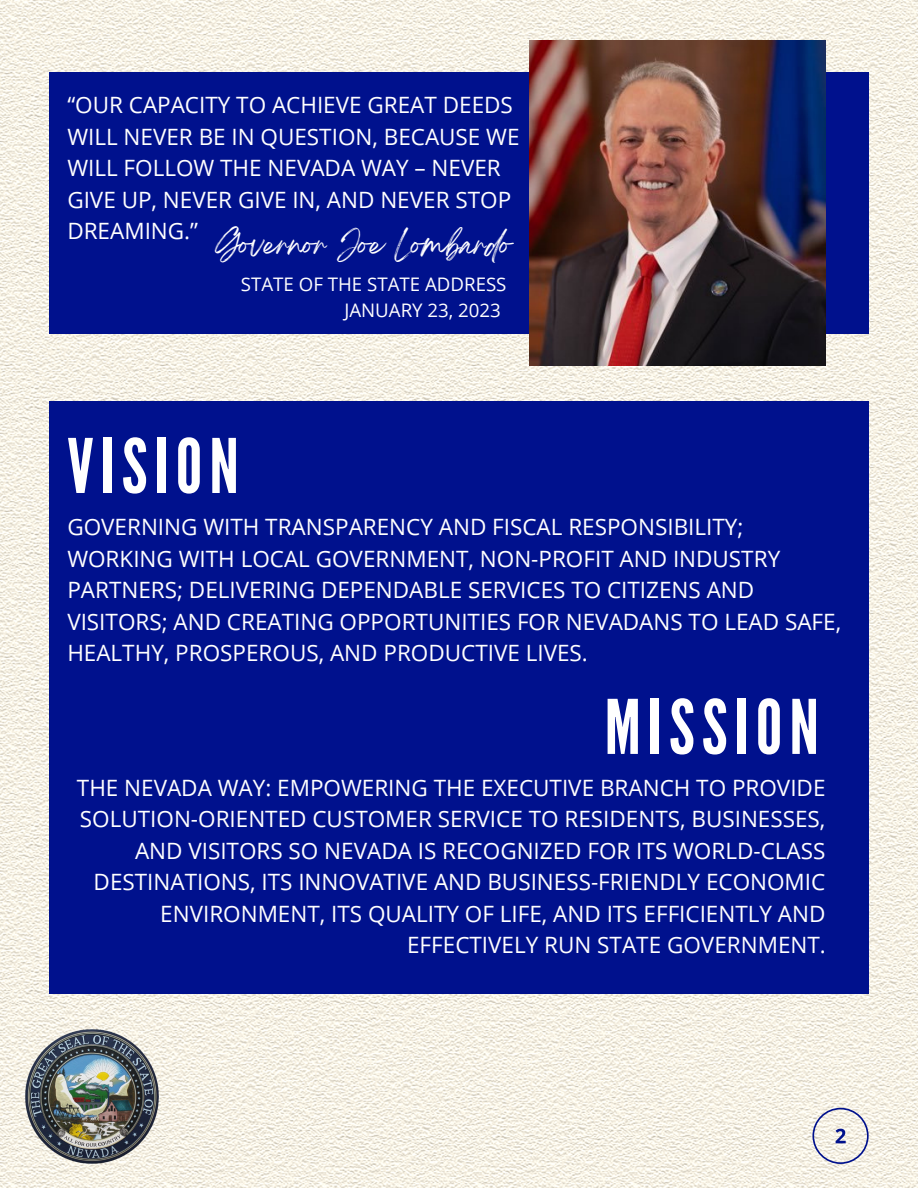
<style>
.page{position:relative;width:918px;height:1188px;background:#fff}
.page>*{position:absolute;margin:0;border:0;box-sizing:border-box;transform-origin:0 0}
.t1{font:75px "League Gothic";letter-spacing:.095em;color:#fff}
.t2{font:26.55px "Breathing";color:#fff}
.t3{font:22.5px/31.5px "Open Sans";color:#fff}
.t4{font:18.75px "Open Sans";color:#fff}
</style>
<div class="page">
<img style="left:0;top:0;width:918px;height:1188px">
<div style="left:49px;top:401px;width:820px;height:593px;background:#00118d"></div>
<svg style="left:812px;top:1108px;width:57px;height:56px"></svg>
<div style="left:49px;top:72px;width:820px;height:262px;background:#00118d"></div>
<img style="left:530px;top:41px;width:296px;height:325px">
<img style="left:25px;top:1029px;width:134px;height:134px">
<p class="t3" style="left:67px;top:89px;width:454px">“OUR CAPACITY TO ACHIEVE GREAT DEEDS<br>WILL NEVER BE IN QUESTION, BECAUSE WE<br>WILL FOLLOW THE NEVADA WAY – NEVER<br>GIVE UP, NEVER GIVE IN, AND NEVER STOP<br>DREAMING.”</p>
<p class="t2" style="left:216px;top:237px;width:298px">Governor Joe Lombardo</p>
<p class="t4" style="left:241px;top:271px;width:267px">STATE OF THE STATE ADDRESS</p>
<p class="t4" style="left:344px;top:297px;width:158px">JANUARY 23, 2023</p>
<p class="t1" style="left:67px;top:423px;width:173px">VISION</p>
<p class="t3" style="left:67px;top:511px;width:775px">GOVERNING WITH TRANSPARENCY AND FISCAL RESPONSIBILITY; WORKING WITH LOCAL GOVERNMENT, NON-PROFIT AND INDUSTRY PARTNERS; DELIVERING DEPENDABLE SERVICES TO CITIZENS AND VISITORS; AND CREATING OPPORTUNITIES FOR NEVADANS TO LEAD SAFE, HEALTHY, PROSPEROUS, AND PRODUCTIVE LIVES.</p>
<p class="t1" style="left:605px;top:684px;width:216px">MISSION</p>
<p class="t3" style="left:77px;top:771px;width:750px;text-align:right">THE NEVADA WAY: EMPOWERING THE EXECUTIVE BRANCH TO PROVIDE SOLUTION-ORIENTED CUSTOMER SERVICE TO RESIDENTS, BUSINESSES, AND VISITORS SO NEVADA IS RECOGNIZED FOR ITS WORLD-CLASS DESTINATIONS, ITS INNOVATIVE AND BUSINESS-FRIENDLY ECONOMIC ENVIRONMENT, ITS QUALITY OF LIFE, AND ITS EFFICIENTLY AND EFFECTIVELY RUN STATE GOVERNMENT.</p>
</div>
